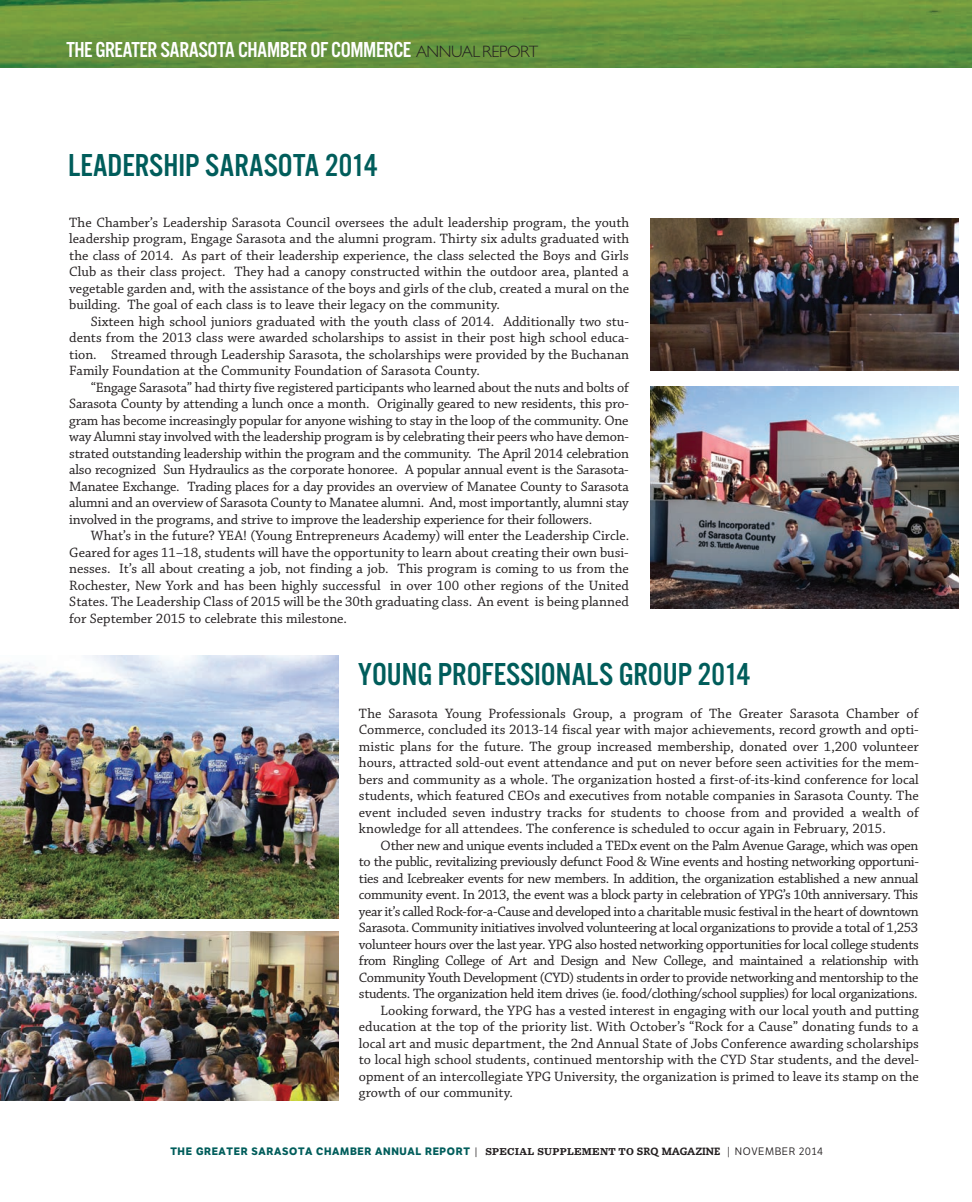
<style>
.page{position:relative;width:972px;height:1202px;background:#fff}
.page>*{position:absolute;margin:0;border:0;box-sizing:border-box;transform-origin:0 0}
.t1{font:33px "Alternate Got No 3 D";color:#005d5b}
.t2{font:22.5px "Alternate Got No 3 D";letter-spacing:-.02em;color:#fff}
.t3{font:14.25px/16.5px "Chaparral Pro";letter-spacing:-.025em;color:#231f20;text-align:justify}
.t4{font:14.25px "Chaparral Pro";color:#231f20}
.t5{font:700 10.5px "LFT Etica";letter-spacing:.06em;color:#005d5b}
.s1{font-family:"Gill Sans";font-weight:300;font-size:16.5px;color:#231f20}
.s2{font-weight:400;color:#231f20}
.s3{font-family:"Sentinel";color:#231f20}
.s4{font-family:"Caecilia Heavy Os F";font-weight:400;color:#231f20}
.s5{font-weight:300;font-size:11.25px;color:#231f20}
</style>
<div class="page">
<img style="left:0;top:655px;width:338px;height:263px">
<img style="left:650px;top:218px;width:308px;height:152px">
<img style="left:0;top:932px;width:338px;height:168px">
<img style="left:651px;top:386px;width:307px;height:222px">
<img style="left:0;top:0;width:972px;height:68px">
<h2 class="t2" style="left:66px;top:42px;width:473px">THE GREATER SARASOTA CHAMBER OF COMMERCE <span class="s1">ANNUAL REPORT</span></h2>
<h1 class="t1" style="left:68px;top:154px;width:311px">LEADERSHIP SARASOTA 2014</h1>
<p class="t3" style="left:69px;top:214px;width:562px">The Chamber’s Leadership Sarasota Council oversees the adult leadership program, the youth leadership program, Engage Sarasota and the alumni program. Thirty six adults graduated with the class of 2014. As part of their leadership experience, the class selected the Boys and Girls Club as their class project. They had a canopy constructed within the outdoor area, planted a vegetable garden and, with the assistance of the boys and girls of the club, created a mural on the building. The goal of each class is to leave their legacy on the community.</p>
<p class="t3" style="left:69px;top:313px;width:561px;text-indent:22px">Sixteen high school juniors graduated with the youth class of 2014. Additionally two stu&shy;dents from the 2013 class were awarded scholarships to assist in their post high school educa&shy;tion. Streamed through Leadership Sarasota, the scholarships were provided by the Buchanan Family Foundation at the Community Foundation of Sarasota County.</p>
<p class="t3" style="left:69px;top:379px;width:561px;text-indent:22px">“Engage Sarasota” had thirty five registered participants who learned about the nuts and bolts of Sarasota County by attending a lunch once a month. Originally geared to new residents, this pro&shy;gram has become increasingly popular for anyone wishing to stay in the loop of the community. One way Alumni stay involved with the leadership program is by celebrating their peers who have demon&shy;strated outstanding leadership within the program and the community. The April 2014 celebration also recognized Sun Hydraulics as the corporate honoree. A popular annual event is the Sarasota-Manatee Exchange. Trading places for a day provides an overview of Manatee County to Sarasota alumni and an overview of Sarasota County to Manatee alumni. And, most importantly, alumni stay involved in the programs, and strive to improve the leadership experience for their followers.</p>
<p class="t3" style="left:69px;top:528px;width:562px;text-indent:22px">What’s in the future? YEA! (Young Entrepreneurs Academy) will enter the Leadership Circle.<br>Geared for ages 11–18, students will have the opportunity to learn about creating their own busi&shy;nesses. It’s all about creating a job, not finding a job. This program is coming to us from the Rochester, New York and has been highly successful in over 100 other regions of the United States. The Leadership Class of 2015 will be the 30th graduating class. An event is being planned for September 2015 to celebrate this milestone.</p>
<h1 class="t1" style="left:358px;top:662px;width:394px">YOUNG PROFESSIONALS GROUP 2014</h1>
<p class="t3" style="left:359px;top:705px;width:561px">The Sarasota Young Professionals Group, a program of The Greater Sarasota Chamber of Commerce, concluded its 2013-14 fiscal year with major achievements, record growth and opti&shy;mistic plans for the future. The group increased membership, donated over 1,200 volunteer hours, attracted sold-out event attendance and put on never before seen activities for the mem&shy;bers and community as a whole. The organization hosted a first-of-its-kind conference for local students, which featured CEOs and executives from notable companies in Sarasota County. The event included seven industry tracks for students to choose from and provided a wealth of knowledge for all attendees. The conference is scheduled to occur again in February, 2015.</p>
<p class="t3" style="left:381px;top:837px;width:539px">Other new and unique events included a TEDx event on the Palm Avenue Garage, which was open</p>
<p class="t3" style="left:359px;top:854px;width:561px">to the public, revitalizing previously defunct Food &amp; Wine events and hosting networking opportuni-</p>
<p class="t3" style="left:359px;top:870px;width:561px">ties and Icebreaker events for new members. In addition, the organization established a new annual</p>
<p class="t3" style="left:359px;top:887px;width:561px">community event. In 2013, the event was a block party in celebration of YPG’s 10th anniversary. This</p>
<p class="t3" style="left:359px;top:903px;width:561px">year it’s called Rock-for-a-Cause and developed into a charitable music festival in the heart of downtown</p>
<p class="t3" style="left:359px;top:920px;width:561px">Sarasota. Community initiatives involved volunteering at local organizations to provide a total of 1,253</p>
<p class="t3" style="left:359px;top:936px;width:561px">volunteer hours over the last year. YPG also hosted networking opportunities for local college students</p>
<p class="t3" style="left:359px;top:953px;width:561px">from Ringling College of Art and Design and New College, and maintained a relationship with</p>
<p class="t3" style="left:359px;top:969px;width:561px">Community Youth Development (CYD) students in order to provide networking and mentorship to the</p>
<p class="t3" style="left:359px;top:986px;width:560px">students. The organization held item drives (ie. food/clothing/school supplies) for local organizations.</p>
<p class="t4" style="left:381px;top:1002px;width:540px">Looking forward, the YPG has a vested interest in engaging with our local youth and putting</p>
<p class="t4" style="left:359px;top:1018px;width:561px">education at the top of the priority list. With October’s “Rock for a Cause” donating funds to a</p>
<p class="t4" style="left:359px;top:1035px;width:561px">local art and music department, the 2nd Annual State of Jobs Conference awarding scholarships</p>
<p class="t4" style="left:359px;top:1051px;width:561px">to local high school students, continued mentorship with the CYD Star students, and the devel-</p>
<p class="t4" style="left:359px;top:1068px;width:561px">opment of an intercollegiate YPG University, the organization is primed to leave its stamp on the</p>
<p class="t4" style="left:359px;top:1084px;width:155px">growth of our community.</p>
<p class="t5" style="left:170px;top:1145px;width:654px">THE GREATER SARASOTA CHAMBER ANNUAL REPORT <span class="s2">|</span> <span class="s3">SPECIAL SUPPLEMENT TO</span> <span class="s4">SRQ MAGAZINE</span> <span class="s5">|</span> <span class="s2">NOVEMBER 2014</span></p>
</div>
